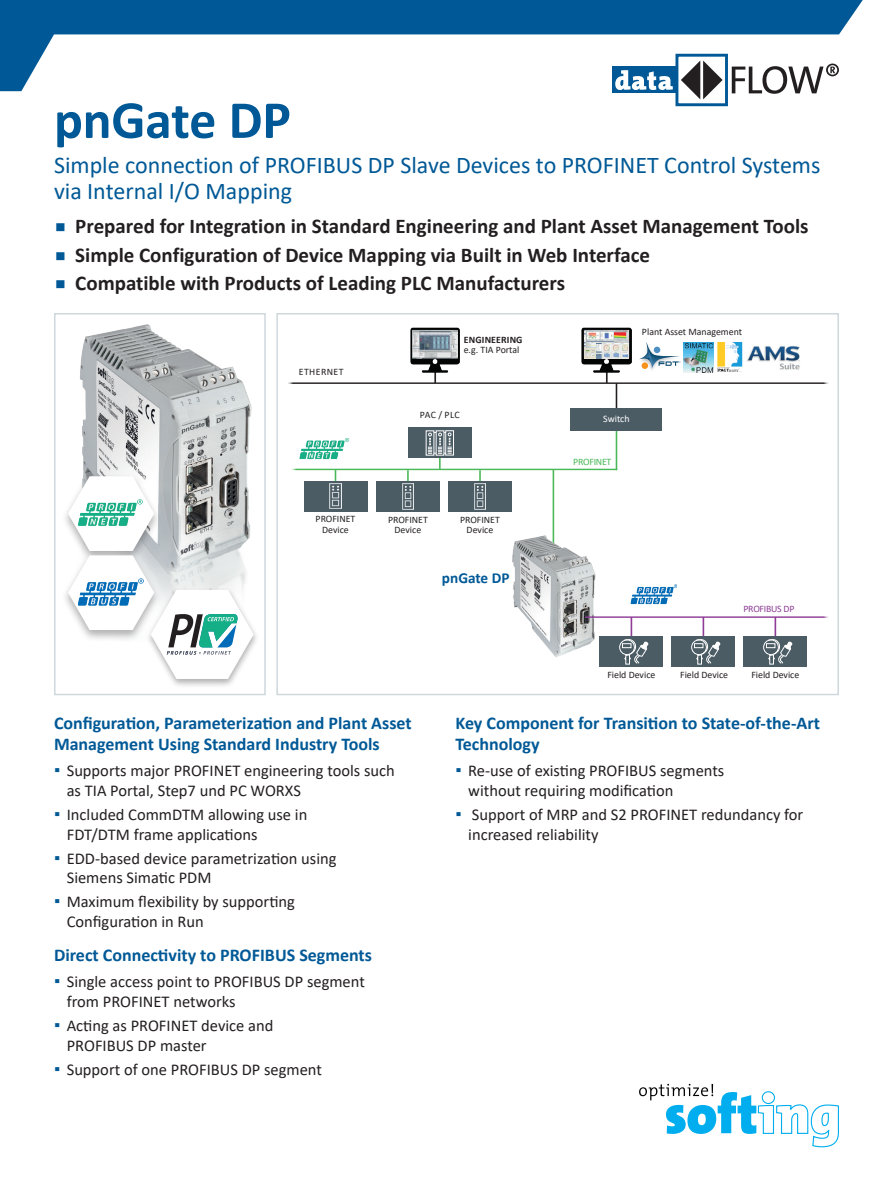
<style>
.page{position:relative;width:893px;height:1188px;background:#fff}
.page>*{position:absolute;margin:0;border:0;box-sizing:border-box;transform-origin:0 0}
.t1{font:700 54px "Calibri";letter-spacing:-.01em;color:#005996}
.t2{font:24px/25.5px "Calibri";color:#005996}
.t3{font:700 21px "Calibri";color:#231f20}
.t4{font:700 18px/21px "Calibri";color:#005996}
.t5{font:16.5px/19.8px "Calibri";color:#231f20}
.t6{font:700 15.3px "Calibri";color:#005996}
.t7{font:9.9px/10.5px "Calibri";color:#231f20;text-align:center}
.t8{font:700 9.9px "Calibri";letter-spacing:.015em;color:#231f20}
.t9{font:9.9px "Calibri";letter-spacing:-.025em;color:#8f3e97}
.t10{font:9.9px "Calibri";letter-spacing:.04em;color:#231f20}
.t11{font:9.9px "Calibri";letter-spacing:-.025em;color:#49b857}
.t12{font:9.9px "Calibri";color:#fff}
.s1{font-size:36px;color:#005996}
.s2{font-weight:700;font-size:18px;color:#005996}
</style>
<div class="page">
<svg style="left:0;top:0;width:863px;height:91px"></svg>
<svg style="left:639px;top:1084px;width:200px;height:63px"></svg>
<div style="left:612px;top:67px;width:65px;height:26px;background:#005996"></div>
<div style="left:675px;top:54px;width:53px;height:52px;border:3px solid #005996"></div>
<svg style="left:732px;top:64px;width:107px;height:30px"></svg>
<svg style="left:681px;top:61px;width:42px;height:38px"></svg>
<svg style="left:615px;top:70px;width:58px;height:20px"></svg>
<div style="left:276px;top:313px;width:563px;height:382px;border:2px solid #cfd8dd"></div>
<div style="left:54px;top:313px;width:212px;height:382px;border:2px solid #cfd8dd"></div>
<img style="left:80px;top:324px;width:172px;height:152px">
<hr style="left:616px;top:426px;width:1px;height:44px;background:#49b857">
<svg style="left:606px;top:372px;width:2px;height:10px"></svg>
<hr style="left:287px;top:382px;width:542px;height:2px;background:#231f20">
<img style="left:582px;top:328px;width:49px;height:44px">
<img style="left:584px;top:347px;width:13px;height:11px">
<img style="left:614px;top:330px;width:15px;height:13px">
<img style="left:584px;top:330px;width:30px;height:17px">
<img style="left:597px;top:343px;width:32px;height:15px">
<img style="left:299px;top:438px;width:50px;height:22px">
<svg style="left:434px;top:372px;width:2px;height:11px"></svg>
<img style="left:410px;top:328px;width:49px;height:44px">
<img style="left:412px;top:330px;width:45px;height:28px">
<hr style="left:774px;top:617px;width:2px;height:25px;background:#8f3e97">
<img style="left:646px;top:342px;width:67px;height:30px">
<svg style="left:639px;top:343px;width:41px;height:26px"></svg>
<img style="left:717px;top:342px;width:25px;height:30px">
<img style="left:747px;top:346px;width:53px;height:24px">
<img style="left:631px;top:584px;width:46px;height:21px">
<hr style="left:290px;top:469px;width:327px;height:1px;background:#49b857">
<hr style="left:439px;top:446px;width:2px;height:23px;background:#49b857">
<hr style="left:407px;top:470px;width:2px;height:23px;background:#49b857">
<hr style="left:479px;top:470px;width:2px;height:23px;background:#49b857">
<hr style="left:616px;top:383px;width:1px;height:32px;background:#231f20">
<div style="left:571px;top:408px;width:91px;height:23px;background:#4c5c65"></div>
<div style="left:408px;top:427px;width:64px;height:31px;background:#4c5c65"></div>
<div style="left:426px;top:430px;width:8px;height:26px;border:1px solid #fff"></div>
<div style="left:436px;top:430px;width:8px;height:26px;border:1px solid #fff"></div>
<div style="left:445px;top:430px;width:9px;height:26px;border:1px solid #fff"></div>
<svg style="left:428px;top:432px;width:24px;height:22px"></svg>
<div style="left:304px;top:481px;width:63px;height:30px;background:#4c5c65"></div>
<img style="left:330px;top:483px;width:11px;height:26px">
<div style="left:376px;top:481px;width:64px;height:31px;background:#4c5c65"></div>
<img style="left:402px;top:484px;width:12px;height:25px">
<div style="left:448px;top:481px;width:64px;height:31px;background:#4c5c65"></div>
<img style="left:474px;top:484px;width:12px;height:25px">
<hr style="left:553px;top:469px;width:1px;height:81px;background:#49b857">
<img style="left:512px;top:520px;width:89px;height:137px">
<hr style="left:585px;top:616px;width:244px;height:2px;background:#8f3e97">
<div style="left:599px;top:637px;width:64px;height:30px;background:#4c5c65"></div>
<div style="left:619px;top:640px;width:16px;height:15px;border:1px solid #fff;border-radius:50%"></div>
<div style="left:622px;top:643px;width:9px;height:5px;border:1px solid #fff"></div>
<svg style="left:623px;top:617px;width:26px;height:48px"></svg>
<div style="left:671px;top:637px;width:64px;height:30px;background:#4c5c65"></div>
<div style="left:691px;top:640px;width:16px;height:15px;border:1px solid #fff;border-radius:50%"></div>
<div style="left:694px;top:643px;width:9px;height:5px;border:1px solid #fff"></div>
<svg style="left:695px;top:617px;width:26px;height:48px"></svg>
<div style="left:743px;top:637px;width:64px;height:30px;background:#4c5c65"></div>
<div style="left:763px;top:640px;width:16px;height:15px;border:1px solid #fff;border-radius:50%"></div>
<div style="left:766px;top:643px;width:9px;height:5px;border:1px solid #fff"></div>
<svg style="left:767px;top:639px;width:26px;height:26px"></svg>
<div style="left:61px;top:473px;width:100px;height:90px;background:#231f20;opacity:.35"></div>
<div style="left:145px;top:588px;width:114px;height:101px;background:#231f20;opacity:.35"></div>
<div style="left:61px;top:552px;width:100px;height:90px;background:#fff"></div>
<svg style="left:68px;top:476px;width:186px;height:203px"></svg>
<img style="left:78px;top:575px;width:69px;height:36px">
<h1 class="t1" style="left:54px;top:82px;width:238px">pnGate DP</h1>
<h2 class="t2" style="left:54px;top:152px;width:768px">Simple connection of PROFIBUS DP Slave Devices to PROFINET Control Systems via Internal I/O Mapping</h2>
<p class="t3" style="left:54px;top:212px;width:756px"><span class="s1">▪</span> Prepared for Integration in Standard Engineering and Plant Asset Management Tools</p>
<p class="t3" style="left:54px;top:240px;width:598px"><span class="s1">▪</span> Simple Configuration of Device Mapping via Built in Web Interface</p>
<p class="t3" style="left:54px;top:268px;width:513px"><span class="s1">▪</span> Compatible with Products of Leading PLC Manufacturers</p>
<p class="t10" style="left:299px;top:364px;width:46px">ETHERNET</p>
<p class="t8" style="left:464px;top:333px;width:60px">ENGINEERING</p>
<p class="t7" style="left:464px;top:344px;width:57px">e.g. TIA Portal</p>
<p class="t7" style="left:642px;top:326px;width:102px">Plant Asset Management</p>
<p class="t7" style="left:420px;top:409px;width:41px">PAC / PLC</p>
<p class="t12" style="left:603px;top:412px;width:28px">Switch</p>
<p class="t11" style="left:573px;top:455px;width:40px">PROFINET</p>
<p class="t7" style="left:316px;top:514px;width:41px">PROFINET<br>Device</p>
<p class="t7" style="left:388px;top:514px;width:41px">PROFINET<br>Device</p>
<p class="t7" style="left:460px;top:514px;width:41px">PROFINET<br>Device</p>
<p class="t6" style="left:442px;top:567px;width:69px">pnGate DP</p>
<p class="t9" style="left:743px;top:602px;width:53px">PROFIBUS DP</p>
<p class="t4" style="left:54px;top:712px;width:359px">Configuration, Parameterization and Plant Asset<br>Management Using Standard Industry Tools</p>
<p class="t5" style="left:67px;top:760px;width:330px;text-indent:-13px"><span class="s2">▪</span> Supports major PROFINET engineering tools such as TIA Portal, Step7 und PC WORXS</p>
<p class="t5" style="left:67px;top:804px;width:242px;text-indent:-13px"><span class="s2">▪</span> Included CommDTM allowing use in<br>FDT/DTM frame applications</p>
<p class="t5" style="left:67px;top:848px;width:271px;text-indent:-13px"><span class="s2">▪</span> EDD-based device parametrization using<br>Siemens Simatic PDM</p>
<p class="t5" style="left:67px;top:892px;width:230px;text-indent:-13px"><span class="s2">▪</span> Maximum flexibility by supporting<br>Configuration in Run</p>
<p class="t4" style="left:54px;top:944px;width:320px">Direct Connectivity to PROFIBUS Segments</p>
<p class="t5" style="left:67px;top:971px;width:300px;text-indent:-13px"><span class="s2">▪</span> Single access point to PROFIBUS DP segment from PROFINET networks</p>
<p class="t5" style="left:67px;top:1015px;width:208px;text-indent:-13px"><span class="s2">▪</span> Acting as PROFINET device and<br>PROFIBUS DP master</p>
<p class="t5" style="left:54px;top:1059px;width:269px"><span class="s2">▪</span> Support of one PROFIBUS DP segment</p>
<p class="t7" style="left:607px;top:669px;width:50px">Field Device</p>
<p class="t7" style="left:680px;top:669px;width:50px">Field Device</p>
<p class="t7" style="left:751px;top:669px;width:50px">Field Device</p>
<p class="t4" style="left:455px;top:712px;width:366px">Key Component for Transition to State-of-the-Art<br>Technology</p>
<p class="t5" style="left:468px;top:760px;width:258px;text-indent:-13px"><span class="s2">▪</span> Re-use of existing PROFIBUS segments without requiring modification</p>
<p class="t5" style="left:468px;top:804px;width:337px;text-indent:-13px"><span class="s2">▪</span> Support of MRP and S2 PROFINET redundancy for increased reliability</p>
</div>
